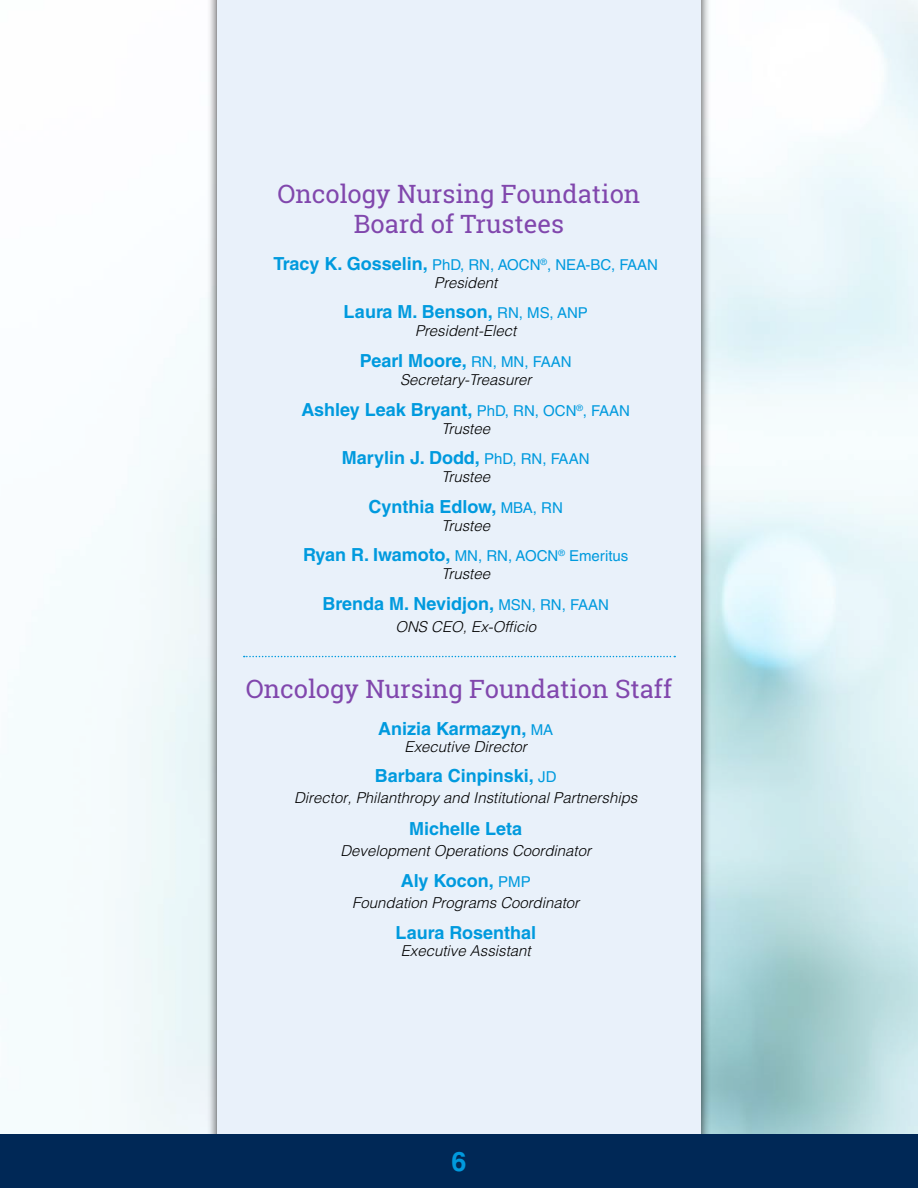
<style>
.page{position:relative;width:918px;height:1188px;background:#fff}
.page>*{position:absolute;margin:0;border:0;box-sizing:border-box;transform-origin:0 0}
.t1{font:700 27px "Helvetica LT Std";color:#009ade}
.t2{font:25.5px/30.6px "Roboto Slab";color:#8147ad;text-align:center}
.t3{font:700 18px "Helvetica LT Std";color:#009ade}
.t4{font:italic 300 15px "Helvetica LT Std";color:#000}
.t5{font:15px/18px "Helvetica LT Std";color:#009ade;text-align:center}
.s1{font-weight:700;font-size:18px}
.s2{font-weight:300;font-style:italic;color:#000}
.s3{font-weight:400;font-size:15px}
</style>
<div class="page">
<div style="left:207px;top:0;width:504px;height:1188px;background:#000;opacity:.75"></div>
<div style="left:217px;top:0;width:484px;height:1188px;background:#e9f1fa"></div>
<div style="left:0;top:1134px;width:918px;height:54px;background:#002856"></div>
<svg style="left:244px;top:656px;width:431px;height:1px"></svg>
<h2 class="t2" style="left:278px;top:178px;width:364px">Oncology Nursing Foundation<br>Board of Trustees</h2>
<p class="t5" style="left:273px;top:256px;width:386px"><span class="s1">Tracy K. Gosselin,</span> PhD, RN, AOCN<sup>®</sup>, NEA-BC, FAAN<br><span class="s2">President</span></p>
<p class="t3" style="left:344px;top:301px;width:246px">Laura M. Benson, <span class="s3">RN, MS, ANP</span></p>
<p class="t4" style="left:415px;top:322px;width:103px">President-Elect</p>
<p class="t3" style="left:360px;top:350px;width:213px">Pearl Moore, <span class="s3">RN, MN, FAAN</span></p>
<p class="t4" style="left:400px;top:370px;width:133px">Secretary-Treasurer</p>
<p class="t3" style="left:301px;top:398px;width:330px">Ashley Leak Bryant, <span class="s3">PhD, RN, OCN</span><sup>®</sup><span class="s3">, FAAN</span></p>
<p class="t4" style="left:441px;top:419px;width:50px">Trustee</p>
<p class="t3" style="left:342px;top:447px;width:249px">Marylin J. Dodd, <span class="s3">PhD, RN, FAAN</span></p>
<p class="t4" style="left:441px;top:468px;width:50px">Trustee</p>
<p class="t3" style="left:369px;top:496px;width:196px">Cynthia Edlow, <span class="s3">MBA, RN</span></p>
<p class="t5" style="left:303px;top:510px;width:327px;line-height:30.6px"><span class="s2">Trustee<br></span><span class="s1">Ryan R. Iwamoto,</span> MN, RN, AOCN<sup>®</sup> Emeritus</p>
<p class="t4" style="left:441px;top:565px;width:50px">Trustee</p>
<p class="t3" style="left:323px;top:593px;width:288px">Brenda M. Nevidjon, <span class="s3">MSN, RN, FAAN</span></p>
<p class="t4" style="left:395px;top:617px;width:142px">ONS CEO, Ex-Officio</p>
<h2 class="t2" style="left:246px;top:673px;width:428px">Oncology Nursing Foundation Staff</h2>
<p class="t3" style="left:378px;top:718px;width:177px">Anizia Karmazyn, <span class="s3">MA</span></p>
<p class="t4" style="left:405px;top:737px;width:124px">Executive Director</p>
<p class="t3" style="left:375px;top:765px;width:183px">Barbara Cinpinski, <span class="s3">JD</span></p>
<p class="t4" style="left:294px;top:788px;width:345px">Director, Philanthropy and Institutional Partnerships</p>
<p class="t3" style="left:409px;top:817px;width:114px">Michelle Leta</p>
<p class="t4" style="left:340px;top:841px;width:252px">Development Operations Coordinator</p>
<p class="t3" style="left:401px;top:869px;width:131px">Aly Kocon, <span class="s3">PMP</span></p>
<p class="t4" style="left:352px;top:894px;width:229px">Foundation Programs Coordinator</p>
<p class="t3" style="left:395px;top:922px;width:142px">Laura Rosenthal</p>
<p class="t4" style="left:401px;top:941px;width:132px">Executive Assistant</p>
<h1 class="t1" style="left:451px;top:1145px;width:17px">6</h1>
</div>
